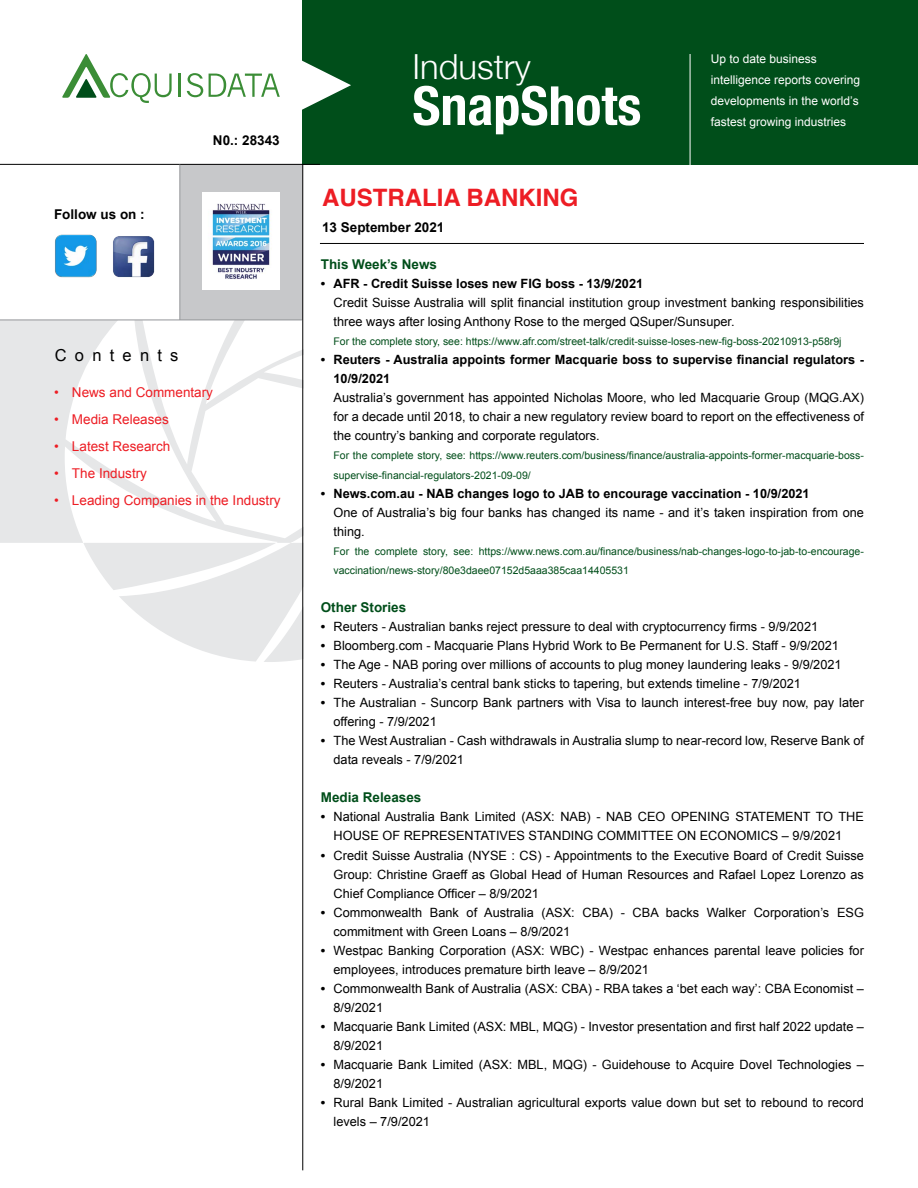
<style>
.page{position:relative;width:918px;height:1188px;background:#fff}
.page>*{position:absolute;margin:0;border:0;box-sizing:border-box;transform-origin:0 0}
.t1{font:700 condensed 54px "Helvetica Neue";color:#fff}
.t2{font:300 34.5px "Helvetica Neue";color:#fff}
.t3{font:700 24px "Helvetica";color:#ed1d24}
.t4{font:16.5px "Arial";letter-spacing:.5em;color:#000}
.t5{font:13.5px "Arial";color:#ed1d24}
.t6{font:700 13.5px "Arial";color:#004e1a}
.t7{font:700 13.5px "Arial";color:#000}
.t8{font:12.75px/19px "Arial";color:#000}
.t9{font:700 12.75px/19px "Arial";color:#000}
.t10{font:12px/21px "Arial";color:#fff}
.t11{font:10.5px/19px "Arial";color:#004e1a}
.s1{font-weight:700}
</style>
<div class="page">
<hr style="left:320px;top:243px;width:544px;height:1px;background:#000">
<div style="left:180px;top:164px;width:123px;height:156px;background:#c7c8ca"></div>
<svg style="left:0;top:320px;width:303px;height:342px"></svg>
<div style="left:303px;top:0;width:615px;height:165px;background:#004e1a"></div>
<hr style="left:303px;top:164px;width:1px;height:1006px;background:#000">
<hr style="left:690px;top:54px;width:1px;height:112px;background:#fff">
<svg style="left:302px;top:55px;width:49px;height:60px"></svg>
<hr style="left:0;top:164px;width:320px;height:1px;background:#000">
<hr style="left:180px;top:165px;width:1px;height:155px;background:#939598">
<hr style="left:0;top:320px;width:302px;height:1px;background:#939598">
<hr style="left:179px;top:74px;width:2px;height:23px;background:#3b8d36">
<svg style="left:209px;top:74px;width:71px;height:23px"></svg>
<svg style="left:187px;top:73px;width:16px;height:24px"></svg>
<svg style="left:62px;top:54px;width:110px;height:49px"></svg>
<img style="left:55px;top:235px;width:42px;height:42px">
<img style="left:113px;top:236px;width:42px;height:41px">
<img style="left:203px;top:193px;width:77px;height:96px">
<p class="t7" style="left:54px;top:205px;width:92px">Follow us on :</p>
<p class="t7" style="left:213px;top:131px;width:68px">N0.: 28343</p>
<p class="t4" style="left:55px;top:344px;width:125px">Contents</p>
<p class="t5" style="left:54px;top:383px;width:161px">• News and Commentary</p>
<p class="t5" style="left:54px;top:410px;width:116px">• Media Releases</p>
<p class="t5" style="left:54px;top:437px;width:118px">• Latest Research</p>
<p class="t5" style="left:54px;top:464px;width:95px">• The Industry</p>
<p class="t5" style="left:54px;top:491px;width:228px">• Leading Companies in the Industry</p>
<h2 class="t2" style="left:412px;top:39px;width:120px">Industry</h2>
<h1 class="t1" style="left:412px;top:61px;width:230px">SnapShots</h1>
<h3 class="t3" style="left:322px;top:178px;width:258px">AUSTRALIA BANKING</h3>
<p class="t7" style="left:322px;top:218px;width:124px">13 September 2021</p>
<p class="t10" style="left:711px;top:48px;width:151px">Up to date business intelligence reports covering developments in the world’s fastest growing industries</p>
<p class="t6" style="left:321px;top:255px;width:118px">This Week’s News</p>
<p class="t9" style="left:321px;top:274px;width:324px">• AFR - Credit Suisse loses new FIG boss - 13/9/2021</p>
<p class="t8" style="left:334px;top:293px;width:532px">Credit Suisse Australia will split financial institution group investment banking responsibilities three ways after losing Anthony Rose to the merged QSuper/Sunsuper.</p>
<p class="t11" style="left:334px;top:332px;width:510px">For the complete story, see: https://www.afr.com/street-talk/credit-suisse-loses-new-fig-boss-20210913-p58r9j</p>
<p class="t9" style="left:334px;top:351px;width:532px;text-indent:-13px">• Reuters - Australia appoints former Macquarie boss to supervise financial regulators -<br>10/9/2021</p>
<p class="t8" style="left:334px;top:388px;width:532px;text-align:justify">Australia’s government has appointed Nicholas Moore, who led Macquarie Group (MQG.AX) for a decade until 2018, to chair a new regulatory review board to report on the effectiveness of the country’s banking and corporate regulators.</p>
<p class="t11" style="left:334px;top:446px;width:532px">For the complete story, see: https://www.reuters.com/business/finance/australia-appoints-former-macquarie-boss&shy;supervise-financial-regulators-2021-09-09/</p>
<p class="t9" style="left:321px;top:484px;width:490px">• News.com.au - NAB changes logo to JAB to encourage vaccination - 10/9/2021</p>
<p class="t8" style="left:334px;top:503px;width:532px">One of Australia’s big four banks has changed its name - and it’s taken inspiration from one thing.</p>
<p class="t11" style="left:334px;top:542px;width:532px">For the complete story, see: https://www.news.com.au/finance/business/nab-changes-logo-to-jab-to-encourage&shy;vaccination/news-story/80e3daee07152d5aaa385caa14405531</p>
<p class="t6" style="left:321px;top:598px;width:87px">Other Stories</p>
<p class="t8" style="left:321px;top:617px;width:499px"><span class="s1">•</span> Reuters - Australian banks reject pressure to deal with cryptocurrency firms - 9/9/2021</p>
<p class="t8" style="left:321px;top:636px;width:520px"><span class="s1">•</span> Bloomberg.com - Macquarie Plans Hybrid Work to Be Permanent for U.S. Staff - 9/9/2021</p>
<p class="t8" style="left:321px;top:655px;width:522px"><span class="s1">•</span> The Age - NAB poring over millions of accounts to plug money laundering leaks - 9/9/2021</p>
<p class="t8" style="left:321px;top:674px;width:482px"><span class="s1">•</span> Reuters - Australia’s central bank sticks to tapering, but extends timeline - 7/9/2021</p>
<p class="t8" style="left:334px;top:693px;width:532px;text-indent:-13px"><span class="s1">•</span> The Australian - Suncorp Bank partners with Visa to launch interest-free buy now, pay later offering - 7/9/2021</p>
<p class="t8" style="left:334px;top:731px;width:532px;text-indent:-13px"><span class="s1">•</span> The West Australian - Cash withdrawals in Australia slump to near-record low, Reserve Bank of data reveals - 7/9/2021</p>
<p class="t6" style="left:321px;top:789px;width:102px">Media Releases</p>
<p class="t8" style="left:334px;top:808px;width:532px;text-indent:-13px"><span class="s1">•</span> National Australia Bank Limited (ASX: NAB) - NAB CEO OPENING STATEMENT TO THE<br>HOUSE OF REPRESENTATIVES STANDING COMMITTEE ON ECONOMICS – 9/9/2021</p>
<p class="t8" style="left:334px;top:846px;width:532px;text-align:justify;text-indent:-13px"><span class="s1">•</span> Credit Suisse Australia (NYSE : CS) - Appointments to the Executive Board of Credit Suisse Group: Christine Graeff as Global Head of Human Resources and Rafael Lopez Lorenzo as Chief Compliance Officer – 8/9/2021</p>
<p class="t8" style="left:334px;top:903px;width:532px;text-indent:-13px"><span class="s1">•</span> Commonwealth Bank of Australia (ASX: CBA) - CBA backs Walker Corporation’s ESG commitment with Green Loans – 8/9/2021</p>
<p class="t8" style="left:334px;top:941px;width:532px;text-indent:-13px"><span class="s1">•</span> Westpac Banking Corporation (ASX: WBC) - Westpac enhances parental leave policies for employees, introduces premature birth leave – 8/9/2021</p>
<p class="t8" style="left:334px;top:979px;width:532px;text-indent:-13px"><span class="s1">•</span> Commonwealth Bank of Australia (ASX: CBA) - RBA takes a ‘bet each way’: CBA Economist –<br>8/9/2021</p>
<p class="t8" style="left:334px;top:1017px;width:532px;text-indent:-13px"><span class="s1">•</span> Macquarie Bank Limited (ASX: MBL, MQG) - Investor presentation and first half 2022 update –<br>8/9/2021</p>
<p class="t8" style="left:334px;top:1055px;width:532px;text-indent:-13px"><span class="s1">•</span> Macquarie Bank Limited (ASX: MBL, MQG) - Guidehouse to Acquire Dovel Technologies –<br>8/9/2021</p>
<p class="t8" style="left:334px;top:1093px;width:532px;text-indent:-13px"><span class="s1">•</span> Rural Bank Limited - Australian agricultural exports value down but set to rebound to record levels – 7/9/2021</p>
</div>
